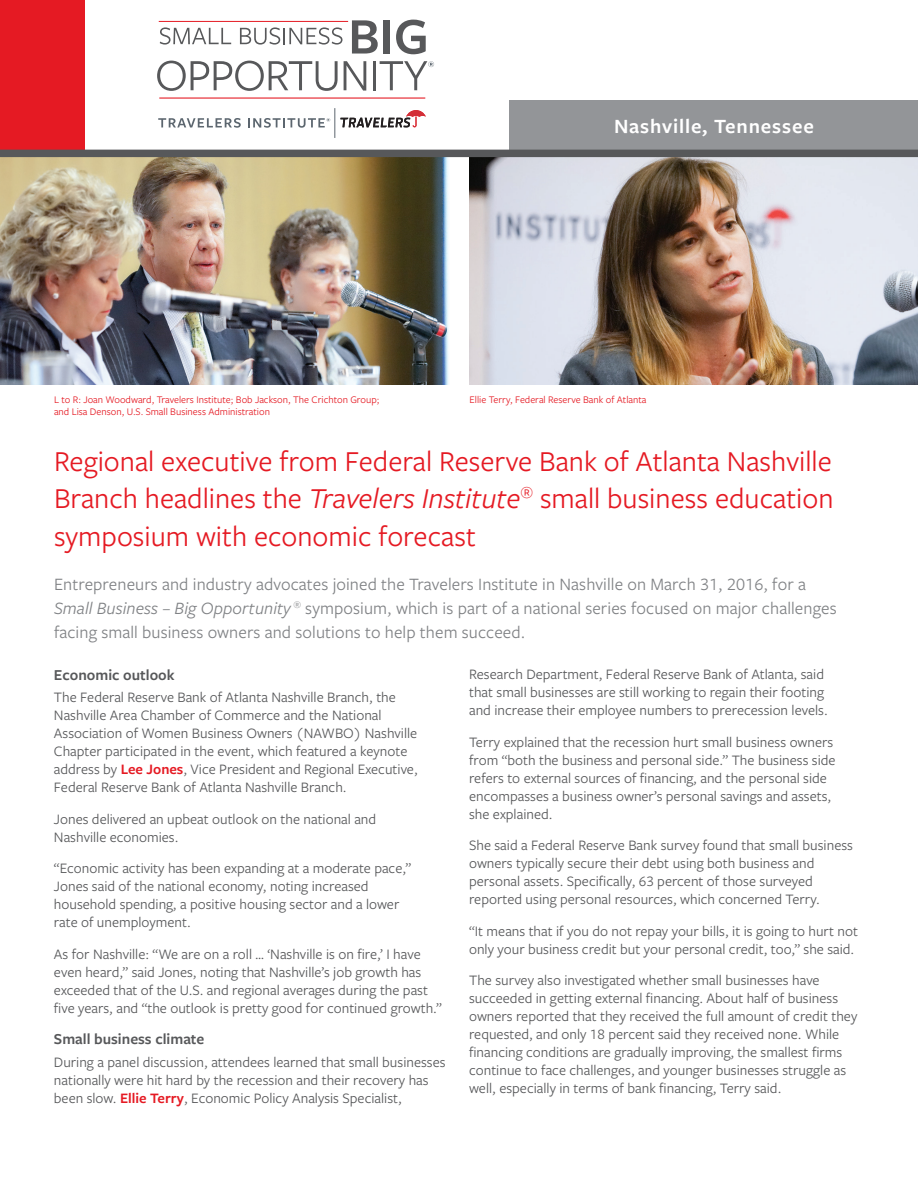
<style>
.page{position:relative;width:918px;height:1188px;background:#fff}
.page>*{position:absolute;margin:0;border:0;box-sizing:border-box;transform-origin:0 0}
.t1{font:30px/37.5px "Freight Sans Pro";color:#e51a23;text-align:justify}
.Body_copy{font:600 21px "Freight Sans Pro";letter-spacing:.04em;color:#fff}
.Body_copy-2{font:18px/24px "Freight Sans Pro";letter-spacing:.005em;color:#808285}
.Subheader{font:600 15.75px "Freight Sans Pro";color:#57585a}
.Body_copy-3{font:15px/18px "Freight Sans Pro";color:#57585a}
.Body_copy-4{font:10.5px "Freight Sans Pro";color:#e51a23}
.s1{font-style:italic}
.s2{font-weight:600;color:#e51a23}
</style>
<div class="page">
<div style="left:510px;top:100px;width:408px;height:51px;background:#939598"></div>
<div style="left:0;top:0;width:84px;height:153px;background:#e51a23"></div>
<img style="left:470px;top:157px;width:448px;height:227px">
<img style="left:0;top:157px;width:449px;height:227px">
<div style="left:0;top:150px;width:918px;height:7px;background:#57585a"></div>
<svg style="left:160px;top:27px;width:71px;height:18px"></svg>
<svg style="left:240px;top:27px;width:103px;height:18px"></svg>
<svg style="left:157px;top:61px;width:181px;height:30px"></svg>
<svg style="left:344px;top:61px;width:22px;height:30px"></svg>
<hr style="left:373px;top:61px;width:3px;height:29px;background:#57585a">
<svg style="left:352px;top:20px;width:26px;height:34px"></svg>
<div style="left:383px;top:20px;width:7px;height:34px;background:#57585a"></div>
<svg style="left:396px;top:20px;width:30px;height:34px"></svg>
<hr style="left:159px;top:21px;width:189px;height:1px;background:#e51a23">
<hr style="left:159px;top:98px;width:266px;height:1px;background:#e51a23">
<svg style="left:340px;top:110px;width:86px;height:17px"></svg>
<hr style="left:335px;top:108px;width:1px;height:30px;background:#5c666f">
<svg style="left:158px;top:118px;width:83px;height:10px"></svg>
<svg style="left:248px;top:118px;width:82px;height:10px"></svg>
<svg style="left:380px;top:61px;width:54px;height:29px"></svg>
<p class="Body_copy" style="left:614px;top:112px;width:201px">Nashville, Tennessee</p>
<p class="Body_copy-4" style="left:54px;top:393px;width:327px">L to R: Joan Woodward, Travelers Institute; Bob Jackson, The Crichton Group;</p>
<p class="Body_copy-4" style="left:470px;top:392px;width:178px">Ellie Terry, Federal Reserve Bank of Atlanta</p>
<p class="Body_copy-4" style="left:54px;top:405px;width:218px">and Lisa Denson, U.S. Small Business Administration</p>
<p class="t1" style="left:54px;top:441px;width:781px">Regional executive from Federal Reserve Bank of Atlanta Nashville Branch headlines the <span class="s1">Travelers Institute</span><sup>®</sup> small business education symposium with economic forecast</p>
<p class="Body_copy-2" style="left:54px;top:571px;width:784px">Entrepreneurs and industry advocates joined the Travelers Institute in Nashville on March 31, 2016, for a<br><span class="s1">Small Business – Big Opportunity</span> <sup>®</sup> symposium, which is part of a national series focused on major challenges facing small business owners and solutions to help them succeed.</p>
<p class="Subheader" style="left:54px;top:664px;width:122px">Economic outlook</p>
<p class="Body_copy-3" style="left:54px;top:688px;width:365px">The Federal Reserve Bank of Atlanta Nashville Branch, the Nashville Area Chamber of Commerce and the National Association of Women Business Owners (NAWBO) Nashville Chapter participated in the event, which featured a keynote address by <span class="s2">Lee Jones</span>, Vice President and Regional Executive, Federal Reserve Bank of Atlanta Nashville Branch.</p>
<p class="Body_copy-3" style="left:54px;top:809px;width:324px">Jones delivered an upbeat outlook on the national and<br>Nashville economies.</p>
<p class="Body_copy-3" style="left:54px;top:859px;width:359px">“Economic activity has been expanding at a moderate pace,” Jones said of the national economy, noting increased household spending, a positive housing sector and a lower rate of unemployment.</p>
<p class="Body_copy-3" style="left:54px;top:944px;width:390px">As for Nashville: “We are on a roll … ‘Nashville is on fire,’ I have even heard,” said Jones, noting that Nashville’s job growth has exceeded that of the U.S. and regional averages during the past five years, and “the outlook is pretty good for continued growth.”</p>
<p class="Subheader" style="left:54px;top:1029px;width:152px">Small business climate</p>
<p class="Body_copy-3" style="left:54px;top:1052px;width:393px">During a panel discussion, attendees learned that small businesses nationally were hit hard by the recession and their recovery has been slow. <span class="s2">Ellie Terry</span>, Economic Policy Analysis Specialist,</p>
<p class="Body_copy-3" style="left:469px;top:665px;width:360px">Research Department, Federal Reserve Bank of Atlanta, said that small businesses are still working to regain their footing and increase their employee numbers to prerecession levels.</p>
<p class="Body_copy-3" style="left:469px;top:732px;width:368px">Terry explained that the recession hurt small business owners from “both the business and personal side.” The business side refers to external sources of financing, and the personal side encompasses a business owner’s personal savings and assets, she explained.</p>
<p class="Body_copy-3" style="left:469px;top:836px;width:385px">She said a Federal Reserve Bank survey found that small business owners typically secure their debt using both business and personal assets. Specifically, 63 percent of those surveyed reported using personal resources, which concerned Terry.</p>
<p class="Body_copy-3" style="left:469px;top:921px;width:390px">“It means that if you do not repay your bills, it is going to hurt not only your business credit but your personal credit, too,” she said.</p>
<p class="Body_copy-3" style="left:469px;top:971px;width:390px">The survey also investigated whether small businesses have succeeded in getting external financing. About half of business owners reported that they received the full amount of credit they requested, and only 18 percent said they received none. While financing conditions are gradually improving, the smallest firms continue to face challenges, and younger businesses struggle as well, especially in terms of bank financing, Terry said.</p>
</div>
